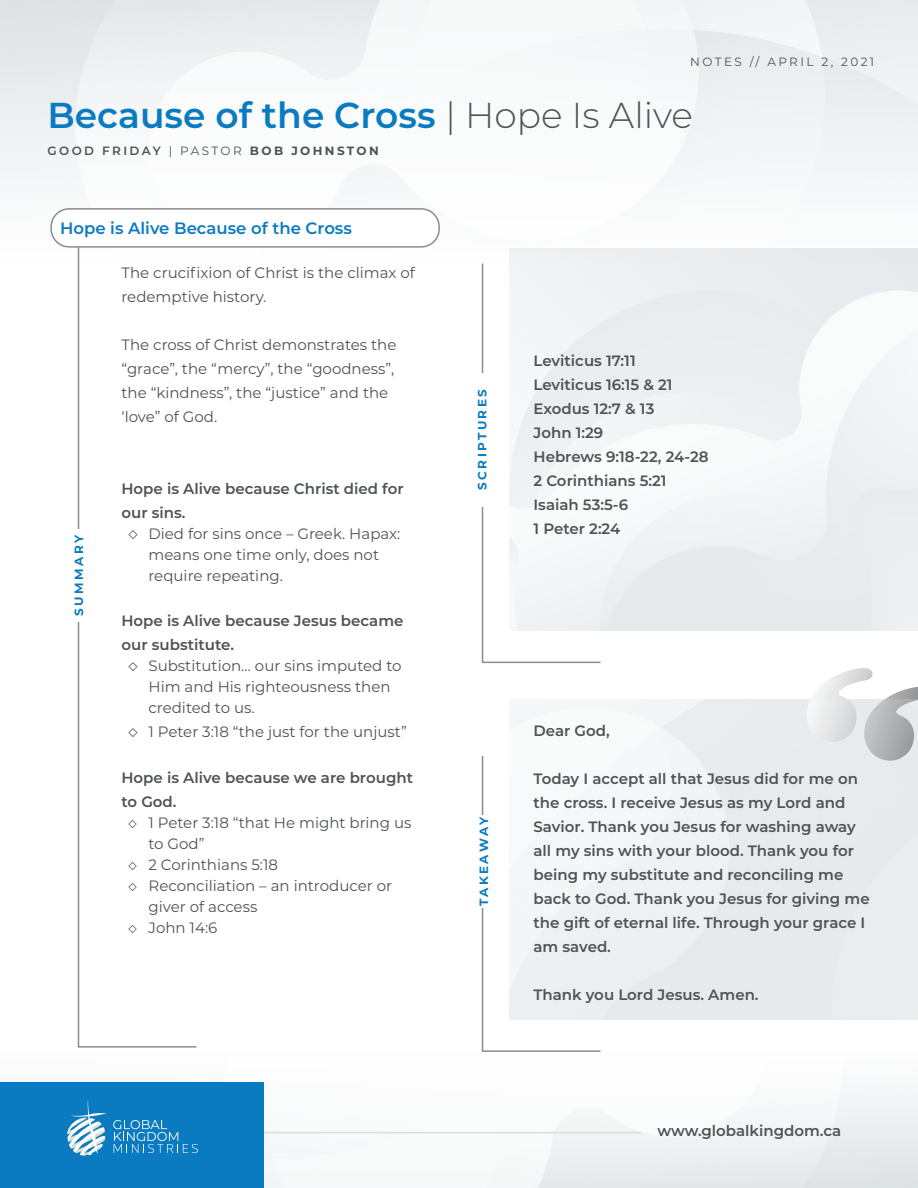
<style>
.page{position:relative;width:918px;height:1188px;background:#fff}
.page>*{position:absolute;margin:0;border:0;box-sizing:border-box;transform-origin:0 0}
.t1{font:600 36px "Montserrat";color:#0b7bc1}
.t2{font:600 16.5px "Montserrat";color:#0b7bc1}
.t3{font:600 15px/24px "Montserrat";color:#4e5355}
.t4{font:15px/21px "Montserrat";color:#4e5355}
.t5{font:700 12px "Montserrat";letter-spacing:.2em;color:#4e5355}
.t6{font:700 12px "Montserrat";letter-spacing:.2em;color:#0b7bc1}
.t7{font:12px "Montserrat";letter-spacing:.2em;color:#4e5355}
.s1{font-weight:300;color:#4e5355}
.s2{font-weight:600}
.s3{font-weight:400}
.s4{font-size:16.5px}
</style>
<div class="page">
<svg style="left:481px;top:262px;width:121px;height:402px"></svg>
<svg style="left:481px;top:754px;width:121px;height:298px"></svg>
<svg style="left:77px;top:248px;width:120px;height:800px"></svg>
<div style="left:472px;top:373px;width:32px;height:134px;background:#fff"></div>
<div style="left:476px;top:816px;width:32px;height:92px;background:#fff"></div>
<div style="left:69px;top:529px;width:31px;height:93px;background:#fff"></div>
<div style="left:50px;top:208px;width:390px;height:40px;border:2px solid #8c8c8c;border-radius:18px"></div>
<hr style="left:264px;top:1132px;width:378px;height:1px;background:#dcddd7">
<div style="left:0;top:1082px;width:264px;height:106px;background:#0b7bc1"></div>
<svg style="left:113px;top:1120px;width:85px;height:33px"></svg>
<svg style="left:67px;top:1101px;width:40px;height:55px"></svg>
<div style="left:799px;top:699px;width:119px;height:68px;background:#e8ebee"></div>
<p class="t7" style="left:690px;top:53px;width:186px">NOTES // APRIL 2, 2021</p>
<p class="t1" style="left:48px;top:89px;width:647px">Because of the Cross <span class="s1">| Hope Is Alive</span></p>
<p class="t5" style="left:48px;top:142px;width:333px"><span class="s2">GOOD FRIDAY</span> <span class="s3">| PASTOR</span> BOB JOHNSTON</p>
<p class="t2" style="left:60px;top:216px;width:293px">Hope is Alive Because of the Cross</p>
<p class="t6" style="left:70px;top:616px;width:82px;rotate:-90deg">SUMMARY</p>
<p class="t4" style="left:122px;top:260px;width:295px;line-height:24px">The crucifixion of Christ is the climax of redemptive history.</p>
<p class="t4" style="left:122px;top:332px;width:277px;line-height:24px">The cross of Christ demonstrates the “grace”, the “mercy”, the “goodness”, the “kindness”, the “justice” and the ‘love” of God.</p>
<p class="t3" style="left:122px;top:476px;width:284px">Hope is Alive because Christ died for our sins.</p>
<p class="t4" style="left:148px;top:523px;width:253px;text-indent:-20px"><span class="s4">◇</span> Died for sins once – Greek. Hapax: means one time only, does not require repeating.</p>
<p class="t3" style="left:122px;top:608px;width:284px">Hope is Alive because Jesus became our substitute.</p>
<p class="t4" style="left:148px;top:655px;width:255px;text-indent:-20px"><span class="s4">◇</span> Substitution… our sins imputed to<br>Him and His righteousness then credited to us.</p>
<p class="t4" style="left:128px;top:721px;width:280px"><span class="s4">◇</span> 1 Peter 3:18 “the just for the unjust”</p>
<p class="t3" style="left:122px;top:765px;width:293px">Hope is Alive because we are brought to God.</p>
<p class="t4" style="left:148px;top:811px;width:264px;text-indent:-20px">◇ 1 Peter 3:18 “that He might bring us to God”</p>
<p class="t4" style="left:128px;top:853px;width:151px">◇ 2 Corinthians 5:18</p>
<p class="t4" style="left:148px;top:874px;width:245px;text-indent:-20px">◇ Reconciliation – an introducer or giver of access</p>
<p class="t4" style="left:128px;top:916px;width:91px">◇ John 14:6</p>
<p class="t6" style="left:474px;top:490px;width:102px;rotate:-90deg">SCRIPTURES</p>
<p class="t3" style="left:534px;top:348px;width:104px">Leviticus 17:11</p>
<p class="t3" style="left:534px;top:372px;width:141px">Leviticus 16:15 &amp; 21</p>
<p class="t3" style="left:534px;top:396px;width:122px">Exodus 12:7 &amp; 13</p>
<p class="t3" style="left:534px;top:420px;width:71px">John 1:29</p>
<p class="t3" style="left:534px;top:444px;width:177px">Hebrews 9:18-22, 24-28</p>
<p class="t3" style="left:534px;top:468px;width:135px">2 Corinthians 5:21</p>
<p class="t3" style="left:534px;top:492px;width:96px">Isaiah 53:5-6</p>
<p class="t3" style="left:534px;top:516px;width:88px">1 Peter 2:24</p>
<p class="t6" style="left:475px;top:906px;width:91px;rotate:-90deg">TAKEAWAY</p>
<p class="t3" style="left:534px;top:718px;width:78px">Dear God,</p>
<p class="t3" style="left:534px;top:766px;width:338px">Today I accept all that Jesus did for me on the cross. I receive Jesus as my Lord and Savior. Thank you Jesus for washing away all my sins with your blood. Thank you for being my substitute and reconciling me back to God. Thank you Jesus for giving me the gift of eternal life. Through your grace I am saved.</p>
<p class="t3" style="left:534px;top:982px;width:227px">Thank you Lord Jesus. Amen.</p>
<p class="t3" style="left:657px;top:1118px;width:185px">www.globalkingdom.ca</p>
</div>
